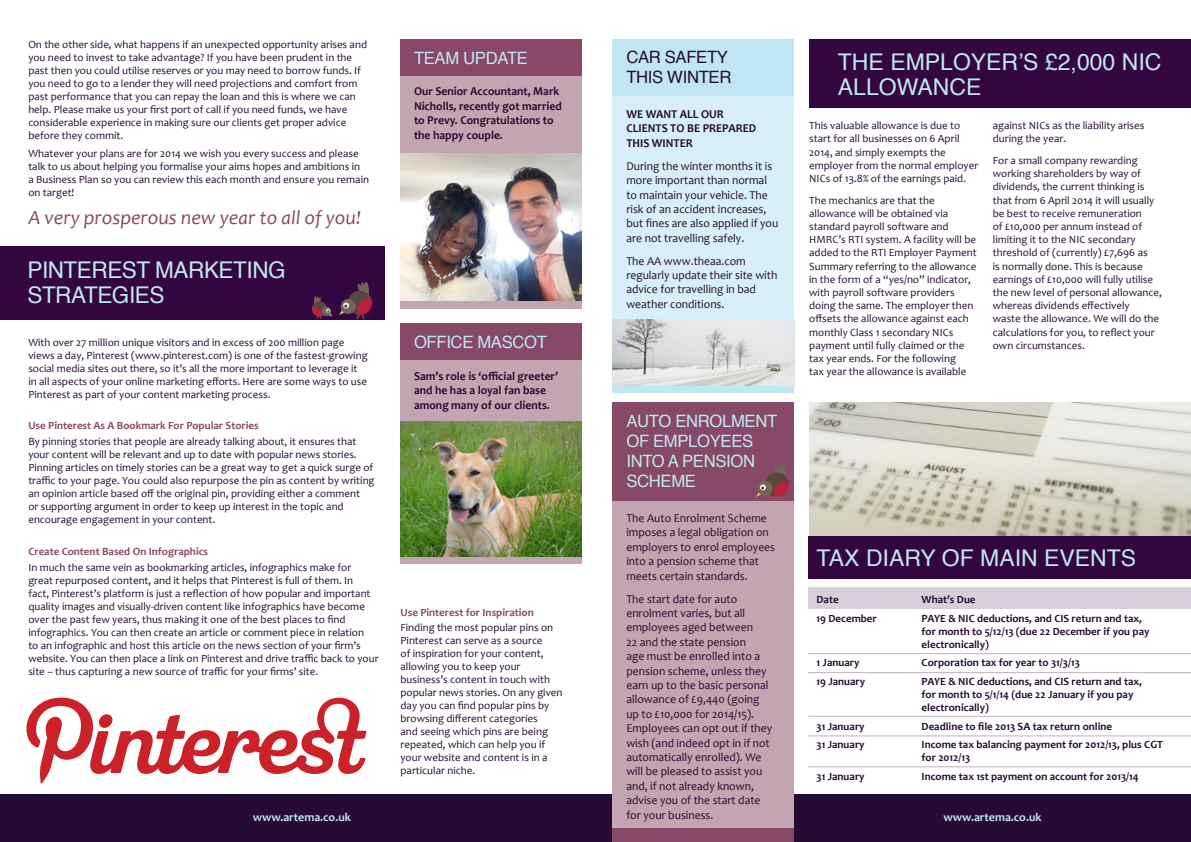
<style>
.page{position:relative;width:1191px;height:842px;background:#fff}
.page>*{position:absolute;margin:0;border:0;box-sizing:border-box;transform-origin:0 0}
.t1{font:23px/25px "Helvetica";color:#c0e7f1}
.t2{font:23px/25px "Helvetica";letter-spacing:-.02em;color:#c0e7f1}
.t3{font:italic 20px "Candara";color:#874967}
.t4{font:17px/20px "Helvetica";letter-spacing:-.02em;color:#c0e7f1}
.t5{font:17px/20px "Helvetica";letter-spacing:-.02em;color:#260c32}
.t6{font:12px/14.4px "Candara";color:#260c32}
.t7{font:700 12px/14.4px "Candara";color:#260c32}
.t8{font:700 12px "Candara";color:#c0e7f1}
.t9{font:11px/13px "Candara";color:#260c32}
.t10{font:700 11px/13px "Candara";color:#260c32}
.t11{font:700 11px "Candara";color:#874967}
</style>
<div class="page">
<img style="left:809px;top:403px;width:382px;height:134px">
<div style="left:0;top:794px;width:809px;height:48px;background:#260c32"></div>
<div style="left:400px;top:75px;width:181px;height:233px;background:#c2a5b0"></div>
<div style="left:613px;top:75px;width:181px;height:266px;background:#d8eff5"></div>
<div style="left:400px;top:359px;width:181px;height:205px;background:#c2a5b0"></div>
<div style="left:613px;top:439px;width:181px;height:392px;background:#c2a5b0"></div>
<div style="left:806px;top:794px;width:385px;height:48px;background:#260c32"></div>
<div style="left:809px;top:40px;width:382px;height:68px;background:#330641"></div>
<div style="left:0;top:246px;width:384px;height:73px;background:#330641"></div>
<div style="left:400px;top:40px;width:181px;height:36px;background:#874967"></div>
<div style="left:613px;top:40px;width:181px;height:56px;background:#c0e7f1"></div>
<div style="left:613px;top:383px;width:181px;height:10px;background:#c0e7f1"></div>
<div style="left:400px;top:323px;width:181px;height:36px;background:#874967"></div>
<div style="left:613px;top:403px;width:181px;height:98px;background:#874967"></div>
<div style="left:613px;top:828px;width:181px;height:14px;background:#874967"></div>
<svg style="left:26px;top:698px;width:340px;height:85px"></svg>
<img style="left:400px;top:153px;width:181px;height:148px">
<img style="left:400px;top:421px;width:181px;height:136px">
<svg style="left:339px;top:282px;width:33px;height:37px"></svg>
<svg style="left:756px;top:464px;width:33px;height:37px"></svg>
<svg style="left:312px;top:296px;width:20px;height:23px"></svg>
<div style="left:808px;top:587px;width:383px;height:22px;background:#d7ced9"></div>
<div style="left:808px;top:537px;width:383px;height:42px;background:#330641"></div>
<hr style="left:808px;top:653px;width:383px;height:1px;background:#bbb3be">
<hr style="left:808px;top:672px;width:383px;height:1px;background:#bbb3be">
<hr style="left:808px;top:716px;width:383px;height:1px;background:#bbb3be">
<hr style="left:808px;top:735px;width:383px;height:1px;background:#bbb3be">
<hr style="left:808px;top:766px;width:383px;height:1px;background:#bbb3be">
<img style="left:613px;top:319px;width:181px;height:67px">
<p class="t9" style="left:28px;top:38px;width:340px">On the other side, what happens if an unexpected opportunity arises and you need to invest to take advantage? If you have been prudent in the past then you could utilise reserves or you may need to borrow funds. If you need to go to a lender they will need projections and comfort from past performance that you can repay the loan and this is where we can help. Please make us your first port of call if you need funds, we have considerable experience in making sure our clients get proper advice before they commit.</p>
<p class="t9" style="left:28px;top:147px;width:342px">Whatever your plans are for 2014 we wish you every success and please talk to us about helping you formalise your aims hopes and ambitions in<br>a Business Plan so you can review this each month and ensure you remain on target!</p>
<h2 class="t3" style="left:28px;top:205px;width:334px">A very prosperous new year to all of you!</h2>
<h3 class="t4" style="left:414px;top:49px;width:83px">TEAM UPDATE</h3>
<h3 class="t5" style="left:626px;top:48px;width:106px">CAR SAFETY<br>THIS WINTER</h3>
<h1 class="t1" style="left:838px;top:50px;width:325px">THE EMPLOYER’S £2,000 NIC<br>ALLOWANCE</h1>
<p class="t7" style="left:414px;top:84px;width:149px">Our Senior Accountant, Mark<br>Nicholls, recently got married to Prevy. Congratulations to the happy couple.</p>
<p class="t7" style="left:626px;top:107px;width:131px">WE WANT ALL OUR<br>CLIENTS TO BE PREPARED<br>THIS WINTER</p>
<p class="t6" style="left:626px;top:159px;width:153px">During the winter months it is more important than normal to maintain your vehicle. The risk of an accident increases, but fines are also applied if you are not travelling safely.</p>
<p class="t6" style="left:626px;top:254px;width:152px">The AA www.theaa.com regularly update their site with advice for travelling in bad weather conditions.</p>
<p class="t9" style="left:809px;top:119px;width:170px">This valuable allowance is due to start for all businesses on 6 April<br>2014, and simply exempts the employer from the normal employer<br>NICs of 13.8% of the earnings paid.</p>
<p class="t9" style="left:809px;top:193px;width:169px">The mechanics are that the allowance will be obtained via standard payroll software and<br>HMRC’s RTI system. A facility will be added to the RTI Employer Payment<br>Summary referring to the allowance in the form of a “yes/no” indicator, with payroll software providers doing the same. The employer then offsets the allowance against each monthly Class 1 secondary NICs payment until fully claimed or the tax year ends. For the following<br>tax year the allowance is available</p>
<p class="t9" style="left:992px;top:119px;width:153px">against NICs as the liability arises during the year.</p>
<p class="t9" style="left:992px;top:154px;width:171px">For a small company rewarding working shareholders by way of dividends, the current thinking is that from 6 April 2014 it will usually be best to receive remuneration<br>of £10,000 per annum instead of limiting it to the NIC secondary threshold of (currently) £7,696 as<br>is normally done. This is because earnings of £10,000 will fully utilise the new level of personal allowance, whereas dividends effectively<br>waste the allowance. We will do the calculations for you, to reflect your own circumstances.</p>
<h1 class="t2" style="left:27px;top:259px;width:260px">PINTEREST MARKETING<br>STRATEGIES</h1>
<p class="t9" style="left:28px;top:336px;width:341px">With over 27 million unique visitors and in excess of 200 million page views a day, Pinterest (www.pinterest.com) is one of the fastest-growing social media sites out there, so it’s all the more important to leverage it in all aspects of your online marketing efforts. Here are some ways to use Pinterest as part of your content marketing process.</p>
<p class="t11" style="left:28px;top:419px;width:232px">Use Pinterest As A Bookmark For Popular Stories</p>
<p class="t9" style="left:28px;top:435px;width:348px">By pinning stories that people are already talking about, it ensures that your content will be relevant and up to date with popular news stories.<br>Pinning articles on timely stories can be a great way to get a quick surge of traffic to your page. You could also repurpose the pin as content by writing an opinion article based off the original pin, providing either a comment<br>or supporting argument in order to keep up interest in the topic and encourage engagement in your content.</p>
<p class="t11" style="left:28px;top:545px;width:181px">Create Content Based On Infographics</p>
<p class="t9" style="left:28px;top:561px;width:352px">In much the same vein as bookmarking articles, infographics make for great repurposed content, and it helps that Pinterest is full of them. In<br>fact, Pinterest’s platform is just a reflection of how popular and important quality images and visually-driven content like infographics have become over the past few years, thus making it one of the best places to find infographics. You can then create an article or comment piece in relation<br>to an infographic and host this article on the news section of your firm’s website. You can then place a link on Pinterest and drive traffic back to your site – thus capturing a new source of traffic for your firms’ site.</p>
<h3 class="t4" style="left:414px;top:332px;width:23px">OFFICE</h3>
<h3 class="t4" style="left:477px;top:332px;width:13px">MASCOT</h3>
<p class="t7" style="left:414px;top:369px;width:146px">Sam’s role is ‘official greeter’ and he has a loyal fan base among many of our clients.</p>
<h3 class="t4" style="left:626px;top:412px;width:152px">AUTO ENROLMENT<br>OF EMPLOYEES<br>INTO A PENSION<br>SCHEME</h3>
<p class="t6" style="left:626px;top:511px;width:150px">The Auto Enrolment Scheme imposes a legal obligation on employers to enrol employees into a pension scheme that meets certain standards.</p>
<p class="t6" style="left:626px;top:591px;width:147px">The start date for auto enrolment varies, but all employees aged between<br>22 and the state pension<br>age must be enrolled into a pension scheme, unless they earn up to the basic personal allowance of £9,440 (going up to £10,000 for 2014/15).<br>Employees can opt out if they wish (and indeed opt in if not automatically enrolled). We will be pleased to assist you and, if not already known, advise you of the start date for your business.</p>
<h1 class="t1" style="left:816px;top:546px;width:321px">TAX DIARY OF MAIN EVENTS</h1>
<p class="t10" style="left:816px;top:593px;width:24px">Date</p>
<p class="t10" style="left:921px;top:593px;width:55px">What’s Due</p>
<p class="t10" style="left:816px;top:612px;width:62px">19 December</p>
<p class="t10" style="left:921px;top:612px;width:229px">PAYE &amp; NIC deductions, and CIS return and tax, for month to 5/12/13 (due 22 December if you pay electronically)</p>
<p class="t10" style="left:816px;top:656px;width:44px">1 January</p>
<p class="t10" style="left:921px;top:656px;width:160px">Corporation tax for year to 31/3/13</p>
<p class="t10" style="left:816px;top:675px;width:50px">19 January</p>
<p class="t10" style="left:921px;top:675px;width:222px">PAYE &amp; NIC deductions, and CIS return and tax, for month to 5/1/14 (due 22 January if you pay electronically)</p>
<p class="t10" style="left:816px;top:720px;width:50px">31 January</p>
<p class="t10" style="left:921px;top:720px;width:192px">Deadline to file 2013 SA tax return online</p>
<p class="t10" style="left:816px;top:738px;width:50px">31 January</p>
<p class="t10" style="left:921px;top:738px;width:243px">Income tax balancing payment for 2012/13, plus CGT for 2012/13</p>
<p class="t10" style="left:816px;top:770px;width:50px">31 January</p>
<p class="t10" style="left:921px;top:770px;width:219px">Income tax 1st payment on account for 2013/14</p>
<p class="t11" style="left:400px;top:605px;width:135px">Use Pinterest for Inspiration</p>
<p class="t9" style="left:400px;top:621px;width:163px">Finding the most popular pins on<br>Pinterest can serve as a source<br>of inspiration for your content, allowing you to keep your business’s content in touch with popular news stories. On any given day you can find popular pins by browsing different categories<br>and seeing which pins are being repeated, which can help you if your website and content is in a particular niche.</p>
<p class="t8" style="left:253px;top:810px;width:100px">www.artema.co.uk</p>
<p class="t8" style="left:943px;top:810px;width:100px">www.artema.co.uk</p>
</div>
